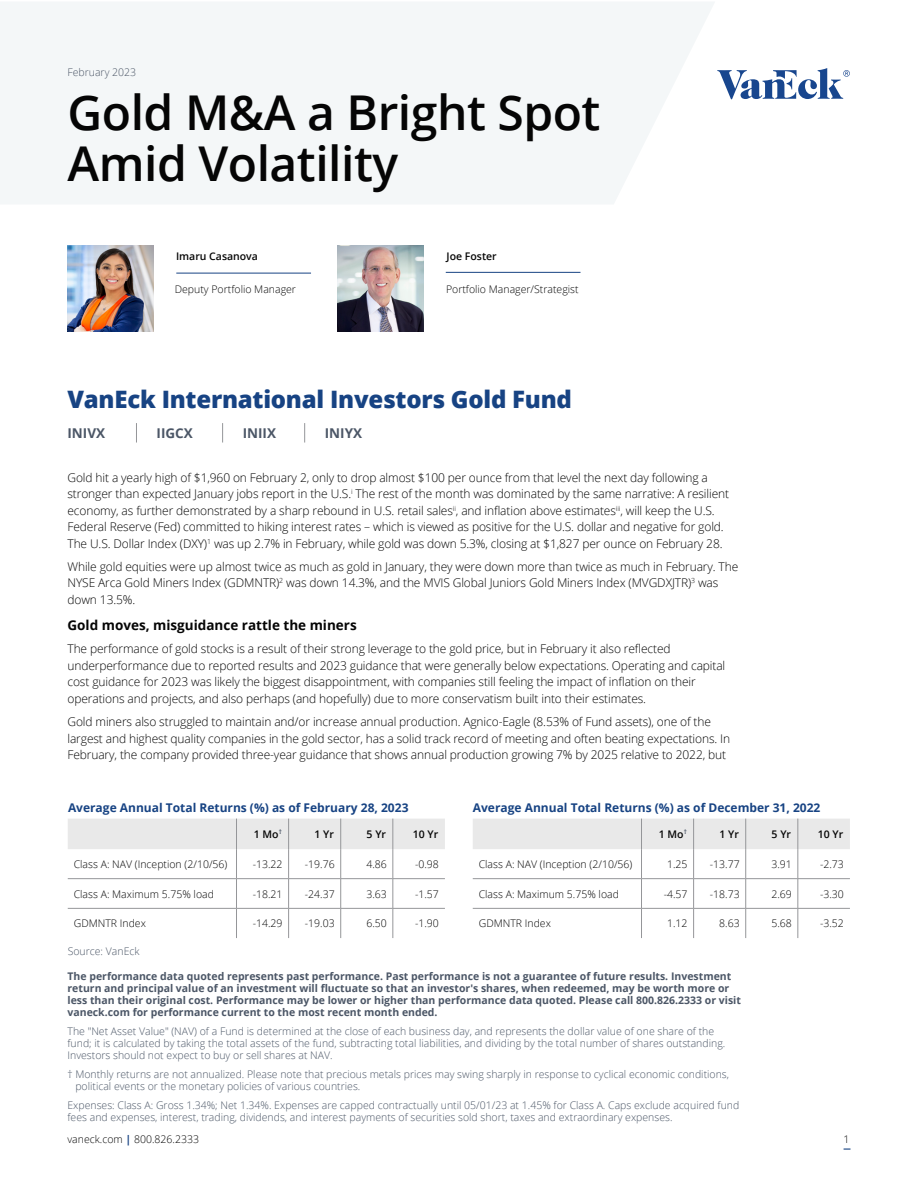
<style>
.page{position:relative;width:918px;height:1188px;background:#fff}
.page>*{position:absolute;margin:0;border:0;box-sizing:border-box;transform-origin:0 0}
.Header_1{font:600 48px/51px "Open Sans";letter-spacing:-.01em;color:#050505}
.MF-Fund_Name{font:800 24px "Open Sans";letter-spacing:-.01em;color:#174383}
.Header_3{font:700 13.5px "Open Sans";color:#050505}
.MF-Ticker{font:700 13.5px "Open Sans";color:#4b5666}
.Body_Copy{font:300 12px/16.5px "Open Sans";letter-spacing:-.01em;color:#050505}
.Graph_Titles{font:700 12px "Open Sans";color:#174383}
.Disclosure{font:300 10.5px/12px "Open Sans";color:#4b5666}
.Disclosure_Bold{font:700 10.5px/12px "Open Sans";color:#4b5666}
.Table___Right_Hand_C{font:300 10.5px "Open Sans";color:#050505}
.Table___Right_Hand_C-2{font:600 10.5px "Open Sans";color:#050505}
.s1{font-weight:700;color:#174383}
</style>
<div class="page">
<div style="left:0;top:2px;width:714px;height:202px;background:#f4f7f8"></div>
<svg style="left:717px;top:68px;width:133px;height:31px"></svg>
<svg style="left:68px;top:819px;width:377px;height:119px"></svg>
<svg style="left:136px;top:423px;width:1px;height:20px"></svg>
<svg style="left:222px;top:423px;width:1px;height:20px"></svg>
<svg style="left:304px;top:423px;width:1px;height:20px"></svg>
<svg style="left:473px;top:819px;width:377px;height:119px"></svg>
<hr style="left:176px;top:273px;width:135px;height:1px;background:#174383">
<hr style="left:446px;top:272px;width:134px;height:1px;background:#174383">
<img style="left:67px;top:245px;width:87px;height:87px">
<img style="left:338px;top:245px;width:86px;height:87px">
<p class="Disclosure" style="left:68px;top:66px;width:70px">February 2023</p>
<p class="Header_1" style="left:68px;top:86px;width:534px">Gold M&amp;A a Bright Spot<br>Amid Volatility</p>
<p class="Table___Right_Hand_C-2" style="left:176px;top:249px;width:83px">Imaru Casanova</p>
<p class="Table___Right_Hand_C-2" style="left:447px;top:249px;width:52px">Joe Foster</p>
<p class="Table___Right_Hand_C" style="left:446px;top:282px;width:134px">Portfolio Manager/Strategist</p>
<p class="Table___Right_Hand_C" style="left:175px;top:282px;width:123px">Deputy Portfolio Manager</p>
<p class="MF-Fund_Name" style="left:68px;top:381px;width:506px">VanEck International Investors Gold Fund</p>
<p class="MF-Ticker" style="left:68px;top:424px;width:39px">INIVX</p>
<p class="MF-Ticker" style="left:157px;top:424px;width:38px">IIGCX</p>
<p class="MF-Ticker" style="left:243px;top:424px;width:35px">INIIX</p>
<p class="MF-Ticker" style="left:325px;top:424px;width:39px">INIYX</p>
<p class="Body_Copy" style="left:68px;top:469px;width:663px">Gold hit a yearly high of $1,960 on February 2, only to drop almost $100 per ounce from that level the next day following a stronger than expected January jobs report in the U.S.<sup>i</sup> The rest of the month was dominated by the same narrative: A resilient economy, as further demonstrated by a sharp rebound in U.S. retail sales<sup>ii</sup>, and inflation above estimates<sup>iii</sup>, will keep the U.S.<br>Federal Reserve (Fed) committed to hiking interest rates – which is viewed as positive for the U.S. dollar and negative for gold.<br>The U.S. Dollar Index (DXY)<sup>1</sup> was up 2.7% in February, while gold was down 5.3%, closing at $1,827 per ounce on February 28.</p>
<p class="Body_Copy" style="left:68px;top:558px;width:672px">While gold equities were up almost twice as much as gold in January, they were down more than twice as much in February. The<br>NYSE Arca Gold Miners Index (GDMNTR)<sup>2</sup> was down 14.3%, and the MVIS Global Juniors Gold Miners Index (MVGDXJTR)<sup>3</sup> was down 13.5%.</p>
<p class="Header_3" style="left:68px;top:616px;width:291px">Gold moves, misguidance rattle the miners</p>
<p class="Body_Copy" style="left:68px;top:641px;width:659px">The performance of gold stocks is a result of their strong leverage to the gold price, but in February it also reflected underperformance due to reported results and 2023 guidance that were generally below expectations. Operating and capital cost guidance for 2023 was likely the biggest disappointment, with companies still feeling the impact of inflation on their operations and projects, and also perhaps (and hopefully) due to more conservatism built into their estimates.</p>
<p class="Body_Copy" style="left:68px;top:713px;width:664px">Gold miners also struggled to maintain and/or increase annual production. Agnico-Eagle (8.53% of Fund assets), one of the largest and highest quality companies in the gold sector, has a solid track record of meeting and often beating expectations. In<br>February, the company provided three-year guidance that shows annual production growing 7% by 2025 relative to 2022, but</p>
<p class="Graph_Titles" style="left:68px;top:799px;width:342px">Average Annual Total Returns (%) as of February 28, 2023</p>
<p class="Graph_Titles" style="left:473px;top:799px;width:349px">Average Annual Total Returns (%) as of December 31, 2022</p>
<p class="Table___Right_Hand_C-2" style="left:254px;top:827px;width:29px">1 Mo<sup>†</sup></p>
<p class="Table___Right_Hand_C-2" style="left:315px;top:827px;width:21px">1 Yr</p>
<p class="Table___Right_Hand_C-2" style="left:367px;top:827px;width:21px">5 Yr</p>
<p class="Table___Right_Hand_C-2" style="left:413px;top:827px;width:27px">10 Yr</p>
<p class="Table___Right_Hand_C-2" style="left:659px;top:827px;width:29px">1 Mo<sup>†</sup></p>
<p class="Table___Right_Hand_C-2" style="left:720px;top:827px;width:21px">1 Yr</p>
<p class="Table___Right_Hand_C-2" style="left:772px;top:827px;width:21px">5 Yr</p>
<p class="Table___Right_Hand_C-2" style="left:818px;top:827px;width:27px">10 Yr</p>
<p class="Table___Right_Hand_C" style="left:74px;top:857px;width:155px">Class A: NAV (Inception (2/10/56)</p>
<p class="Table___Right_Hand_C" style="left:253px;top:857px;width:31px">-13.22</p>
<p class="Table___Right_Hand_C" style="left:305px;top:857px;width:31px">-19.76</p>
<p class="Table___Right_Hand_C" style="left:366px;top:857px;width:22px">4.86</p>
<p class="Table___Right_Hand_C" style="left:415px;top:857px;width:25px">-0.98</p>
<p class="Table___Right_Hand_C" style="left:74px;top:887px;width:142px">Class A: Maximum 5.75% load</p>
<p class="Table___Right_Hand_C" style="left:253px;top:887px;width:31px">-18.21</p>
<p class="Table___Right_Hand_C" style="left:305px;top:887px;width:31px">-24.37</p>
<p class="Table___Right_Hand_C" style="left:366px;top:887px;width:22px">3.63</p>
<p class="Table___Right_Hand_C" style="left:415px;top:887px;width:25px">-1.57</p>
<p class="Table___Right_Hand_C" style="left:74px;top:916px;width:74px">GDMNTR Index</p>
<p class="Table___Right_Hand_C" style="left:253px;top:916px;width:31px">-14.29</p>
<p class="Table___Right_Hand_C" style="left:305px;top:916px;width:31px">-19.03</p>
<p class="Table___Right_Hand_C" style="left:366px;top:916px;width:22px">6.50</p>
<p class="Table___Right_Hand_C" style="left:415px;top:916px;width:25px">-1.90</p>
<p class="Table___Right_Hand_C" style="left:479px;top:857px;width:155px">Class A: NAV (Inception (2/10/56)</p>
<p class="Table___Right_Hand_C" style="left:667px;top:857px;width:22px">1.25</p>
<p class="Table___Right_Hand_C" style="left:710px;top:857px;width:31px">-13.77</p>
<p class="Table___Right_Hand_C" style="left:771px;top:857px;width:22px">3.91</p>
<p class="Table___Right_Hand_C" style="left:820px;top:857px;width:25px">-2.73</p>
<p class="Table___Right_Hand_C" style="left:479px;top:887px;width:142px">Class A: Maximum 5.75% load</p>
<p class="Table___Right_Hand_C" style="left:664px;top:887px;width:25px">-4.57</p>
<p class="Table___Right_Hand_C" style="left:710px;top:887px;width:31px">-18.73</p>
<p class="Table___Right_Hand_C" style="left:771px;top:887px;width:22px">2.69</p>
<p class="Table___Right_Hand_C" style="left:820px;top:887px;width:25px">-3.30</p>
<p class="Table___Right_Hand_C" style="left:479px;top:916px;width:74px">GDMNTR Index</p>
<p class="Table___Right_Hand_C" style="left:667px;top:916px;width:22px">1.12</p>
<p class="Table___Right_Hand_C" style="left:719px;top:916px;width:22px">8.63</p>
<p class="Table___Right_Hand_C" style="left:771px;top:916px;width:22px">5.68</p>
<p class="Table___Right_Hand_C" style="left:820px;top:916px;width:25px">-3.52</p>
<p class="Disclosure" style="left:68px;top:945px;width:73px">Source: VanEck</p>
<p class="Disclosure_Bold" style="left:68px;top:970px;width:675px">The performance data quoted represents past performance. Past performance is not a guarantee of future results. Investment return and principal value of an investment will fluctuate so that an investor's shares, when redeemed, may be worth more or less than their original cost. Performance may be lower or higher than performance data quoted. Please call 800.826.2333 or visit vaneck.com for performance current to the most recent month ended.</p>
<p class="Disclosure" style="left:68px;top:1025px;width:659px">The "Net Asset Value" (NAV) of a Fund is determined at the close of each business day, and represents the dollar value of one share of the fund; it is calculated by taking the total assets of the fund, subtracting total liabilities, and dividing by the total number of shares outstanding.<br>Investors should not expect to buy or sell shares at NAV.</p>
<p class="Disclosure" style="left:75px;top:1068px;width:655px;text-indent:-8px">† Monthly returns are not annualized. Please note that precious metals prices may swing sharply in response to cyclical economic conditions, political events or the monetary policies of various countries.</p>
<p class="Disclosure" style="left:68px;top:1098px;width:673px">Expenses: Class A: Gross 1.34%; Net 1.34%. Expenses are capped contractually until 05/01/23 at 1.45% for Class A. Caps exclude acquired fund fees and expenses, interest, trading, dividends, and interest payments of securities sold short, taxes and extraordinary expenses.</p>
<p class="Table___Right_Hand_C" style="left:68px;top:1132px;width:133px">vaneck.com <span class="s1">|</span> 800.826.2333</p>
<p class="Table___Right_Hand_C" style="left:844px;top:1132px;width:7px">1</p>
</div>
